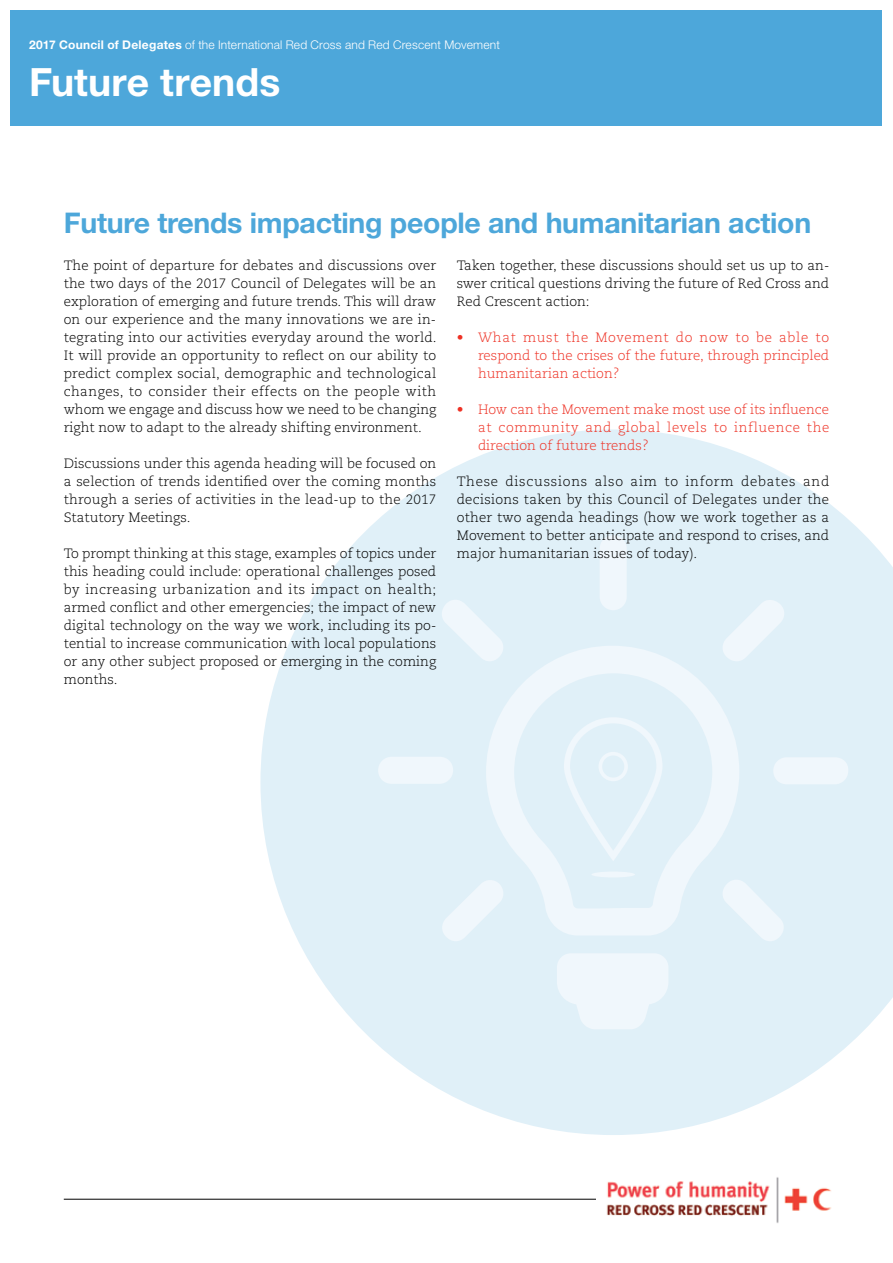
<style>
.page{position:relative;width:893px;height:1263px;background:#fff}
.page>*{position:absolute;margin:0;border:0;box-sizing:border-box;transform-origin:0 0}
.t1{font:700 39px "Helvetica Neue LT Std";letter-spacing:.005em;color:#fff}
.t2{font:700 28.5px "Helvetica Neue LT Std";letter-spacing:-.01em;color:#4da7da}
.t3{font:300 13.5px/18px "Caecilia LT Std";color:#000;text-align:justify}
.t4{font:300 13.5px/18px "Caecilia LT Std";color:#ee3124;text-align:justify}
.t5{font:300 12px "Helvetica Neue LT Std";letter-spacing:.015em;color:#fff}
.s1{font-weight:700}
</style>
<div class="page">
<svg style="left:260px;top:429px;width:633px;height:706px;fill:#e0f0f8"></svg>
<svg style="left:378px;top:535px;width:471px;height:494px;fill:#e0f0f8"></svg>
<svg style="left:564px;top:717px;width:98px;height:144px;background:#e2f1f8"></svg>
<div style="left:591px;top:871px;width:44px;height:6px;background:#f0f7fc;border-radius:50%"></div>
<div style="left:11px;top:11px;width:871px;height:115px;background:#4da7da"></div>
<hr style="left:64px;top:1199px;width:765px;height:1px;background:#000">
<img style="left:597px;top:1177px;width:234px;height:46px">
<p class="t5" style="left:29px;top:37px;width:472px"><span class="s1">2017 Council of Delegates</span> of the International Red Cross and Red Crescent Movement</p>
<h1 class="t1" style="left:29px;top:58px;width:253px">Future trends</h1>
<h2 class="t2" style="left:64px;top:205px;width:749px">Future trends impacting people and humanitarian action</h2>
<p class="t3" style="left:64px;top:257px;width:374px">The point of departure for debates and discussions over the two days of the 2017 Council of Delegates will be an exploration of emerging and future trends. This will draw on our experience and the many innovations we are in&shy;tegrating into our activities everyday around the world.<br>It will provide an opportunity to reflect on our ability to predict complex social, demographic and technological changes, to consider their effects on the people with whom we engage and discuss how we need to be changing right now to adapt to the already shifting environment.</p>
<p class="t3" style="left:64px;top:455px;width:374px">Discussions under this agenda heading will be focused on a selection of trends identified over the coming months through a series of activities in the lead-up to the 2017<br>Statutory Meetings.</p>
<p class="t3" style="left:64px;top:545px;width:374px">To prompt thinking at this stage, examples of topics under this heading could include: operational challenges posed by increasing urbanization and its impact on health; armed conflict and other emergencies; the impact of new digital technology on the way we work, including its po&shy;tential to increase communication with local populations or any other subject proposed or emerging in the coming months.</p>
<p class="t3" style="left:457px;top:257px;width:374px">Taken together, these discussions should set us up to an&shy;swer critical questions driving the future of Red Cross and Red Crescent action:</p>
<p class="t4" style="left:478px;top:329px;width:353px;text-indent:-21px">• What must the Movement do now to be able to respond to the crises of the future, through principled humanitarian action?</p>
<p class="t4" style="left:478px;top:401px;width:353px;text-indent:-21px">• How can the Movement make most use of its influence at community and global levels to influence the direction of future trends?</p>
<p class="t3" style="left:457px;top:473px;width:374px">These discussions also aim to inform debates and decisions taken by this Council of Delegates under the other two agenda headings (how we work together as a Movement to better anticipate and respond to crises, and major humanitarian issues of today).</p>
</div>
